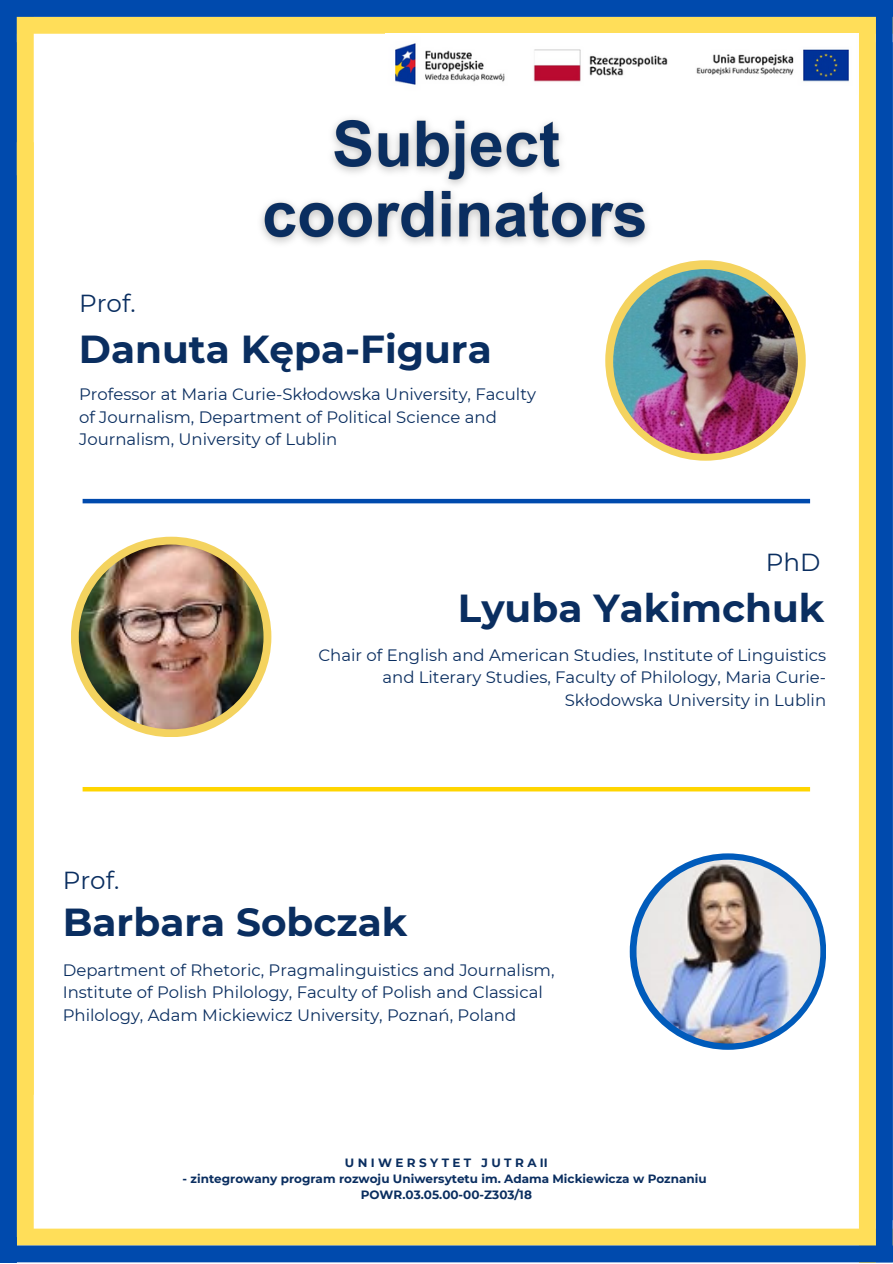
<style>
.page{position:relative;width:893px;height:1264px;background:#fff}
.page>*{position:absolute;margin:0;border:0;box-sizing:border-box;transform-origin:0 0}
.t1{font:700 39px "Montserrat";color:#0a2e60}
.t2{font:24.6px "Montserrat";color:#0a2e60}
.t3{font:16.5px/22.5px "Montserrat";color:#0a2e60}
.t4{font:700 12px "Montserrat";color:#0a2e60}
.t5{font:700 12px "Montserrat";letter-spacing:.285em;color:#0a2e60}
</style>
<div class="page">
<div style="left:0;top:17px;width:892px;height:17px;background:#ffde59"></div>
<div style="left:0;top:0;width:17px;height:1220px;background:#004aad"></div>
<div style="left:0;top:1228px;width:892px;height:17px;background:#ffde59"></div>
<div style="left:875px;top:0;width:17px;height:1220px;background:#004aad"></div>
<div style="left:875px;top:42px;width:17px;height:1220px;background:#004aad"></div>
<div style="left:17px;top:0;width:17px;height:1094px;background:#ffde59"></div>
<div style="left:0;top:175px;width:17px;height:1087px;background:#004aad"></div>
<div style="left:858px;top:0;width:17px;height:1220px;background:#ffde59"></div>
<div style="left:0;top:0;width:892px;height:17px;background:#004aad"></div>
<div style="left:858px;top:261px;width:17px;height:1001px;background:#ffde59"></div>
<div style="left:0;top:1245px;width:892px;height:17px;background:#004aad"></div>
<div style="left:17px;top:142px;width:17px;height:1094px;background:#ffde59"></div>
<hr style="left:83px;top:499px;width:727px;height:4px;background:#004aad">
<div style="left:71px;top:536px;width:200px;height:201px;background:#f4d35f;border-radius:50%"></div>
<img style="left:79px;top:544px;width:184px;height:185px;border-radius:50%">
<hr style="left:83px;top:787px;width:727px;height:4px;background:#ffd500">
<svg style="left:629px;top:853px;width:197px;height:196px;background:#1366be"></svg>
<img style="left:636px;top:859px;width:184px;height:184px;border-radius:50%">
<div style="left:605px;top:260px;width:200px;height:200px;background:#f4d35f;border-radius:50%"></div>
<img style="left:613px;top:269px;width:184px;height:185px;border-radius:50%">
<img style="left:395px;top:43px;width:454px;height:42px">
<img style="left:261px;top:118px;width:387px;height:126px">
<p class="t2" style="left:79px;top:289px;width:58px">Prof.</p>
<p class="t1" style="left:79px;top:325px;width:414px">Danuta Kępa-Figura</p>
<p class="t3" style="left:79px;top:383px;width:458px">Professor at Maria Curie-Skłodowska University, Faculty of Journalism, Department of Political Science and<br>Journalism, University of Lublin</p>
<p class="t2" style="left:765px;top:547px;width:56px">PhD</p>
<p class="t1" style="left:458px;top:584px;width:368px">Lyuba Yakimchuk</p>
<p class="t3" style="left:318px;top:643px;width:509px;text-align:right">Chair of English and American Studies, Institute of Linguistics and Literary Studies, Faculty of Philology, Maria Curie-<br>Skłodowska University in Lublin</p>
<p class="t2" style="left:63px;top:864px;width:58px">Prof.</p>
<p class="t1" style="left:63px;top:898px;width:346px">Barbara Sobczak</p>
<p class="t3" style="left:63px;top:958px;width:493px">Department of Rhetoric, Pragmalinguistics and Journalism,<br>Institute of Polish Philology, Faculty of Polish and Classical<br>Philology, Adam Mickiewicz University, Poznań, Poland</p>
<p class="t5" style="left:345px;top:1155px;width:204px">UNIWERSYTET JUTRAII</p>
<p class="t4" style="left:182px;top:1170px;width:525px">- zintegrowany program rozwoju Uniwersytetu im. Adama Mickiewicza w Poznaniu</p>
<p class="t4" style="left:361px;top:1186px;width:173px">POWR.03.05.00-00-Z303/18</p>
</div>
